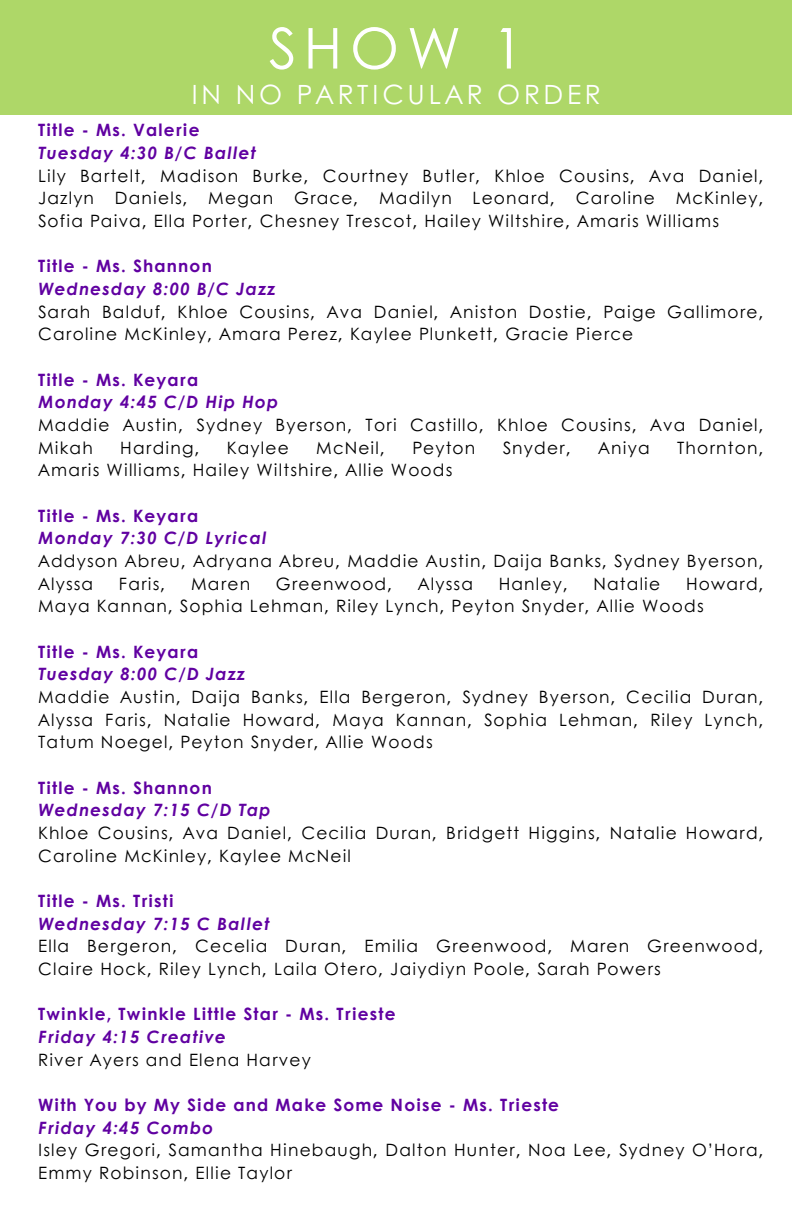
<style>
.page{position:relative;width:792px;height:1224px;background:#fff}
.page>*{position:absolute;margin:0;border:0;box-sizing:border-box;transform-origin:0 0}
.t1{font:56.4px "Century Gothic";color:#fff}
.t2{font:26.6px "Century Gothic";letter-spacing:.14em;color:#fff}
.t3{font:17px/22.6px "Century Gothic";letter-spacing:.07em;color:#000}
.t4{font:700 17px "Century Gothic";letter-spacing:.07em;color:#6000a1}
.t5{font:italic 700 17px "Century Gothic";letter-spacing:.07em;color:#6000a1}
</style>
<div class="page">
<div style="left:0;top:0;width:792px;height:114px;background:#aed768"></div>
<p class="t1" style="left:268px;top:5px;width:257px">SHOW 1</p>
<p class="t2" style="left:191px;top:74px;width:411px">IN NO PARTICULAR ORDER</p>
<h1 class="t4" style="left:38px;top:117px;width:163px">Title - Ms. Valerie</h1>
<h2 class="t5" style="left:38px;top:140px;width:219px">Tuesday 4:30 B/C Ballet</h2>
<p class="t3" style="left:38px;top:164px;width:727px;text-align:justify">Lily Bartelt, Madison Burke, Courtney Butler, Khloe Cousins, Ava Daniel, Jazlyn Daniels, Megan Grace, Madilyn Leonard, Caroline McKinley, Sofia Paiva, Ella Porter, Chesney Trescot, Hailey Wiltshire, Amaris Williams</p>
<p class="t4" style="left:38px;top:253px;width:175px">Title - Ms. Shannon</p>
<p class="t5" style="left:38px;top:276px;width:238px">Wednesday 8:00 B/C Jazz</p>
<p class="t3" style="left:38px;top:300px;width:727px">Sarah Balduf, Khloe Cousins, Ava Daniel, Aniston Dostie, Paige Gallimore,<br>Caroline McKinley, Amara Perez, Kaylee Plunkett, Gracie Pierce</p>
<p class="t4" style="left:38px;top:367px;width:162px">Title - Ms. Keyara</p>
<p class="t5" style="left:38px;top:389px;width:241px">Monday 4:45 C/D Hip Hop</p>
<p class="t3" style="left:38px;top:413px;width:727px">Maddie Austin, Sydney Byerson, Tori Castillo, Khloe Cousins, Ava Daniel,<br>Mikah</p>
<p class="t3" style="left:120px;top:436px;width:81px">Harding,</p>
<p class="t3" style="left:227px;top:436px;width:63px">Kaylee</p>
<p class="t3" style="left:316px;top:436px;width:70px">McNeil,</p>
<p class="t3" style="left:412px;top:436px;width:65px">Peyton</p>
<p class="t3" style="left:503px;top:436px;width:69px">Snyder,</p>
<p class="t3" style="left:598px;top:436px;width:53px">Aniya</p>
<p class="t3" style="left:677px;top:436px;width:88px">Thornton,</p>
<p class="t3" style="left:38px;top:458px;width:416px">Amaris Williams, Hailey Wiltshire, Allie Woods</p>
<p class="t4" style="left:38px;top:503px;width:162px">Title - Ms. Keyara</p>
<p class="t5" style="left:38px;top:525px;width:230px">Monday 7:30 C/D Lyrical</p>
<p class="t3" style="left:38px;top:549px;width:727px">Addyson Abreu, Adryana Abreu, Maddie Austin, Daija Banks, Sydney Byerson,<br>Alyssa</p>
<p class="t3" style="left:119px;top:572px;width:48px">Faris,</p>
<p class="t3" style="left:191px;top:572px;width:61px">Maren</p>
<p class="t3" style="left:276px;top:572px;width:118px">Greenwood,</p>
<p class="t3" style="left:418px;top:572px;width:57px">Alyssa</p>
<p class="t3" style="left:499px;top:572px;width:71px">Hanley,</p>
<p class="t3" style="left:593px;top:572px;width:68px">Natalie</p>
<p class="t3" style="left:38px;top:572px;width:727px;text-indent:648px">Howard,<br>Maya Kannan, Sophia Lehman, Riley Lynch, Peyton Snyder, Allie Woods</p>
<p class="t4" style="left:38px;top:639px;width:162px">Title - Ms. Keyara</p>
<p class="t5" style="left:38px;top:661px;width:208px">Tuesday 8:00 C/D Jazz</p>
<p class="t3" style="left:38px;top:685px;width:727px;text-align:justify">Maddie Austin, Daija Banks, Ella Bergeron, Sydney Byerson, Cecilia Duran, Alyssa Faris, Natalie Howard, Maya Kannan, Sophia Lehman, Riley Lynch, Tatum Noegel, Peyton Snyder, Allie Woods</p>
<p class="t4" style="left:38px;top:775px;width:175px">Title - Ms. Shannon</p>
<p class="t5" style="left:38px;top:797px;width:234px">Wednesday 7:15 C/D Tap</p>
<p class="t3" style="left:38px;top:821px;width:727px">Khloe Cousins, Ava Daniel, Cecilia Duran, Bridgett Higgins, Natalie Howard,<br>Caroline McKinley, Kaylee McNeil</p>
<p class="t4" style="left:38px;top:888px;width:137px">Title - Ms. Tristi</p>
<p class="t5" style="left:38px;top:911px;width:233px">Wednesday 7:15 C Ballet</p>
<p class="t3" style="left:38px;top:934px;width:727px">Ella Bergeron, Cecelia Duran, Emilia Greenwood, Maren Greenwood,<br>Claire Hock, Riley Lynch, Laila Otero, Jaiydiyn Poole, Sarah Powers</p>
<p class="t4" style="left:38px;top:1001px;width:359px">Twinkle, Twinkle Little Star - Ms. Trieste</p>
<p class="t5" style="left:38px;top:1024px;width:189px">Friday 4:15 Creative</p>
<p class="t3" style="left:38px;top:1048px;width:274px">River Ayers and Elena Harvey</p>
<p class="t4" style="left:38px;top:1092px;width:523px">With You by My Side and Make Some Noise - Ms. Trieste</p>
<p class="t5" style="left:38px;top:1115px;width:176px">Friday 4:45 Combo</p>
<p class="t3" style="left:38px;top:1138px;width:727px">Isley Gregori, Samantha Hinebaugh, Dalton Hunter, Noa Lee, Sydney O’Hora,<br>Emmy Robinson, Ellie Taylor</p>
</div>
